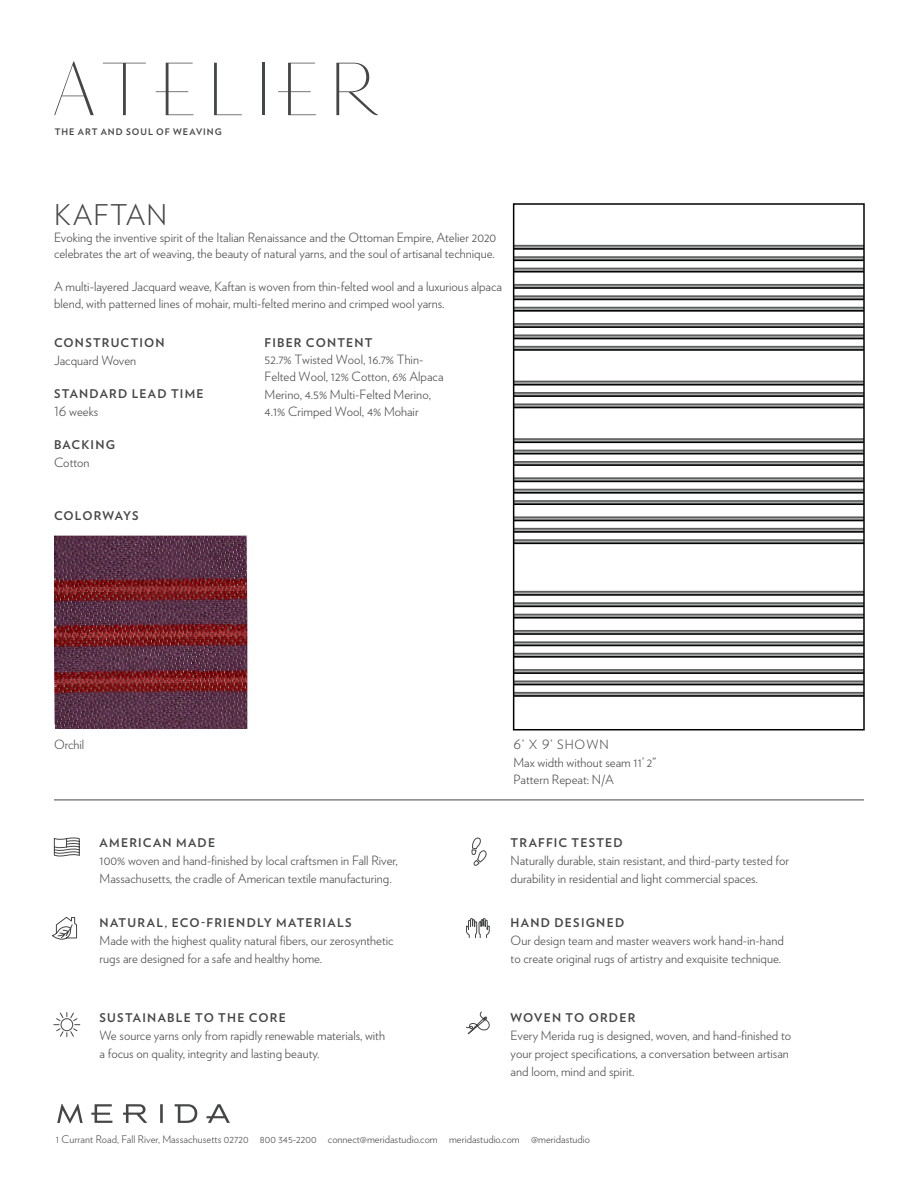
<style>
.page{position:relative;width:918px;height:1188px;background:#fff}
.page>*{position:absolute;margin:0;border:0;box-sizing:border-box;transform-origin:0 0}
.t1{font:300 28.5px "Verlag";letter-spacing:.03em;color:#454646}
.t2{font:300 12.75px/17.1px "Verlag";color:#454646}
.t3{font:700 12px "Verlag";letter-spacing:.1em;color:#454646}
.t4{font:700 12px "Verlag";letter-spacing:.075em;color:#454646}
.t5{font:300 10.5px "Verlag";color:#454646}
.t6{font:700 9px "Verlag";letter-spacing:.115em;color:#454646}
</style>
<div class="page">
<hr style="left:54px;top:800px;width:810px;height:1px;background:#454646">
<svg style="left:123px;top:1104px;width:24px;height:19px"></svg>
<svg style="left:57px;top:1104px;width:26px;height:20px"></svg>
<svg style="left:175px;top:1104px;width:22px;height:19px"></svg>
<svg style="left:91px;top:1104px;width:21px;height:19px"></svg>
<svg style="left:207px;top:1104px;width:23px;height:19px"></svg>
<hr style="left:160px;top:1104px;width:3px;height:19px;background:#454646">
<svg style="left:54px;top:837px;width:26px;height:20px"></svg>
<svg style="left:52px;top:917px;width:25px;height:23px"></svg>
<svg style="left:53px;top:1012px;width:27px;height:25px"></svg>
<svg style="left:471px;top:838px;width:16px;height:28px"></svg>
<svg style="left:466px;top:918px;width:24px;height:20px"></svg>
<svg style="left:466px;top:1012px;width:24px;height:22px"></svg>
<svg style="left:54px;top:62px;width:40px;height:53px"></svg>
<svg style="left:103px;top:63px;width:43px;height:52px"></svg>
<svg style="left:156px;top:63px;width:38px;height:52px"></svg>
<svg style="left:214px;top:63px;width:28px;height:52px"></svg>
<hr style="left:262px;top:63px;width:3px;height:52px;background:#454646">
<svg style="left:278px;top:63px;width:38px;height:52px"></svg>
<svg style="left:336px;top:63px;width:42px;height:52px"></svg>
<img style="left:54px;top:536px;width:193px;height:193px">
<img style="left:516px;top:244px;width:346px;height:453px">
<div style="left:513px;top:203px;width:352px;height:527px;border:2px solid #000"></div>
<p class="t6" style="left:55px;top:124px;width:169px">THE ART AND SOUL OF WEAVING</p>
<p class="t1" style="left:54px;top:194px;width:115px">KAFTAN</p>
<p class="t2" style="left:54px;top:228px;width:444px;line-height:16.5px">Evoking the inventive spirit of the Italian Renaissance and the Ottoman Empire, Atelier 2020 celebrates the art of weaving, the beauty of natural yarns, and the soul of artisanal technique.</p>
<p class="t2" style="left:54px;top:278px;width:449px;line-height:16.5px">A multi-layered Jacquard weave, Kaftan is woven from thin-felted wool and a luxurious alpaca blend, with patterned lines of mohair, multi-felted merino and crimped wool yarns.</p>
<p class="t3" style="left:54px;top:334px;width:112px">CONSTRUCTION</p>
<p class="t2" style="left:54px;top:351px;width:84px">Jacquard Woven</p>
<p class="t3" style="left:54px;top:385px;width:151px">STANDARD LEAD TIME</p>
<p class="t2" style="left:54px;top:402px;width:46px">16 weeks</p>
<p class="t3" style="left:54px;top:436px;width:62px">BACKING</p>
<p class="t2" style="left:54px;top:453px;width:37px">Cotton</p>
<p class="t4" style="left:54px;top:506px;width:86px">COLORWAYS</p>
<p class="t3" style="left:265px;top:334px;width:109px">FIBER CONTENT</p>
<p class="t2" style="left:265px;top:350px;width:180px">52.7% Twisted Wool, 16.7% Thin-<br>Felted Wool, 12% Cotton, 6% Alpaca<br>Merino, 4.5% Multi-Felted Merino,<br>4.1% Crimped Wool, 4% Mohair</p>
<p class="t2" style="left:54px;top:735px;width:32px">Orchil</p>
<p class="t2" style="left:514px;top:734px;width:144px;line-height:17.9px">6’ X 9’ SHOWN<br>Max width without seam 11’ 2”<br>Pattern Repeat: N/A</p>
<p class="t3" style="left:100px;top:834px;width:117px">AMERICAN MADE</p>
<p class="t2" style="left:100px;top:851px;width:300px;line-height:18px">100% woven and hand-finished by local craftsmen in Fall River,<br>Massachusetts, the cradle of American textile manufacturing.</p>
<p class="t3" style="left:100px;top:913px;width:253px">NATURAL, ECO-FRIENDLY MATERIALS</p>
<p class="t2" style="left:100px;top:931px;width:296px">Made with the highest quality natural fibers, our zerosynthetic</p>
<p class="t2" style="left:100px;top:949px;width:224px">rugs are designed for a safe and healthy home.</p>
<p class="t3" style="left:100px;top:1008px;width:188px">SUSTAINABLE TO THE CORE</p>
<p class="t2" style="left:100px;top:1026px;width:287px">We source yarns only from rapidly renewable materials, with</p>
<p class="t2" style="left:100px;top:1044px;width:221px">a focus on quality, integrity and lasting beauty.</p>
<p class="t3" style="left:511px;top:834px;width:114px">TRAFFIC TESTED</p>
<p class="t2" style="left:511px;top:851px;width:280px">Naturally durable, stain resistant, and third-party tested for</p>
<p class="t2" style="left:511px;top:869px;width:249px">durability in residential and light commercial spaces.</p>
<p class="t3" style="left:511px;top:913px;width:115px">HAND DESIGNED</p>
<p class="t2" style="left:511px;top:931px;width:275px">Our design team and master weavers work hand-in-hand</p>
<p class="t2" style="left:511px;top:949px;width:272px">to create original rugs of artistry and exquisite technique.</p>
<p class="t3" style="left:511px;top:1008px;width:126px">WOVEN TO ORDER</p>
<p class="t2" style="left:511px;top:1026px;width:282px">Every Merida rug is designed, woven, and hand-finished to</p>
<p class="t2" style="left:511px;top:1044px;width:280px">your project specifications, a conversation between artisan</p>
<p class="t2" style="left:511px;top:1062px;width:125px">and loom, mind and spirit.</p>
<p class="t5" style="left:56px;top:1132px;width:536px">1 Currant Road, Fall River, Massachusetts 02720 800 345-2200 connect@meridastudio.com meridastudio.com @meridastudio</p>
</div>
